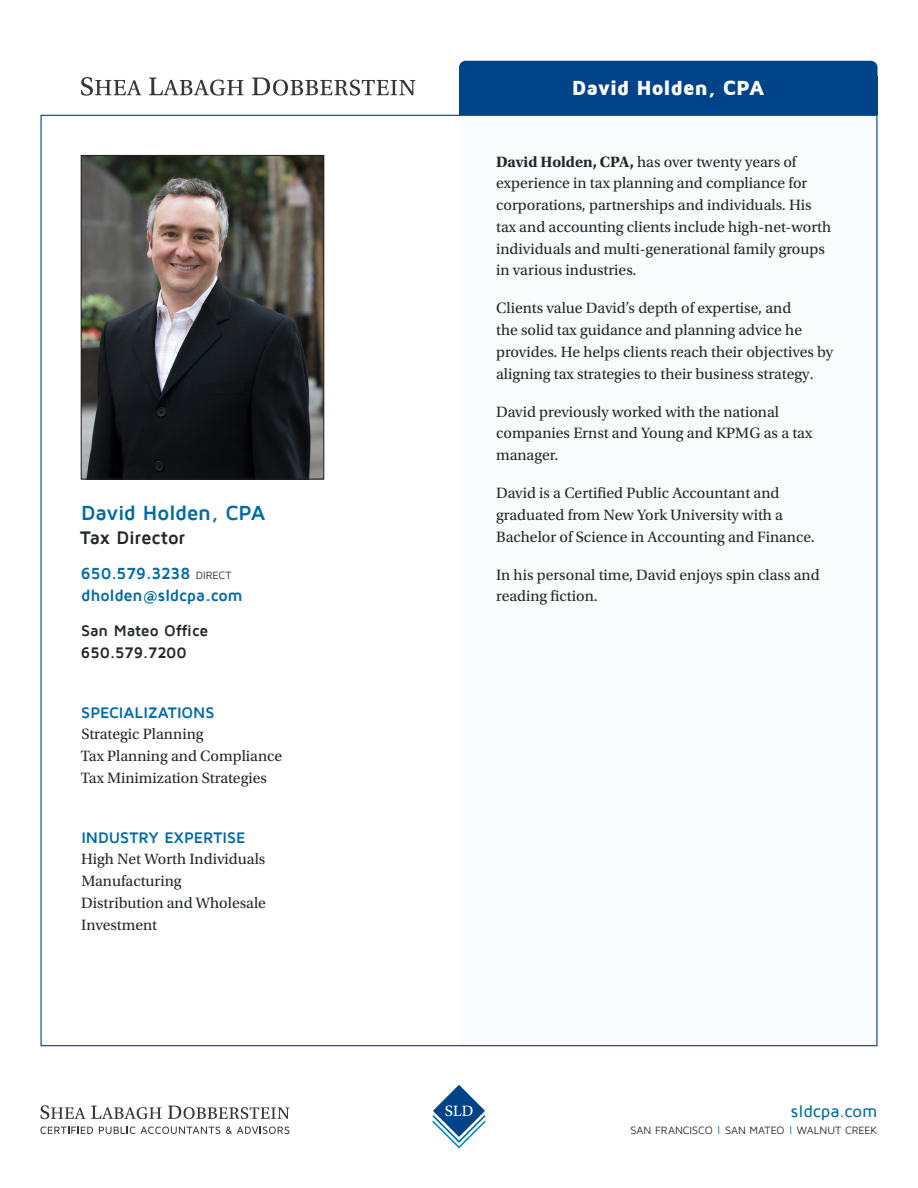
<style>
.page{position:relative;width:918px;height:1188px;background:#fff}
.page>*{position:absolute;margin:0;border:0;box-sizing:border-box;transform-origin:0 0}
.t1{font:900 21px "Maven Pro";letter-spacing:-.02em;color:#fff}
.contact_block_-_name{font:700 21px "Maven Pro";letter-spacing:-.02em;color:#006ba7}
.contact_block_-_titl{font:700 18.75px "Maven Pro";letter-spacing:-.01em;color:#242729}
.t2{font:500 16.95px "Maven Pro";color:#006ba7}
.contact_block_-_ph{font:700 16.5px/21.8px "Maven Pro";letter-spacing:-.015em;color:#006ba7}
.bio-body{font:15.75px/21.8px "Utopia Std";color:#242729}
.contact_block_-_labe{font:700 15.75px "Maven Pro";letter-spacing:-.005em;color:#006ba7}
.contact_block_-_main{font:700 15.75px/21.8px "Maven Pro";letter-spacing:-.01em;color:#242729}
.t3{font:10.8px "Maven Pro";letter-spacing:-.005em;color:#242729}
.s1{font-weight:400;font-size:10.8px;color:#242729}
.s2{font-weight:700}
.s3{color:#006ba7}
</style>
<div class="page">
<div style="left:459px;top:115px;width:419px;height:931px;background:#f9fbfd"></div>
<div style="left:459px;top:61px;width:419px;height:27px;background:#004389;border-radius:7px"></div>
<div style="left:459px;top:76px;width:419px;height:39px;background:#004389"></div>
<img style="left:83px;top:157px;width:239px;height:320px">
<div style="left:81px;top:155px;width:243px;height:324px;border:1px solid #231f20"></div>
<svg style="left:432px;top:1085px;width:54px;height:64px"></svg>
<svg style="left:40px;top:1105px;width:45px;height:14px"></svg>
<svg style="left:91px;top:1106px;width:70px;height:13px"></svg>
<svg style="left:168px;top:1106px;width:121px;height:13px"></svg>
<svg style="left:41px;top:1127px;width:52px;height:7px"></svg>
<svg style="left:99px;top:1127px;width:121px;height:7px"></svg>
<svg style="left:226px;top:1127px;width:63px;height:7px"></svg>
<svg style="left:81px;top:77px;width:60px;height:19px"></svg>
<svg style="left:149px;top:78px;width:94px;height:18px"></svg>
<svg style="left:252px;top:78px;width:163px;height:18px"></svg>
<p class="contact_block_-_name" style="left:81px;top:502px;width:186px">David Holden, CPA</p>
<p class="contact_block_-_titl" style="left:80px;top:528px;width:107px">Tax Director</p>
<p class="contact_block_-_ph" style="left:81px;top:563px;width:164px">650.579.3238 <span class="s1">DIRECT </span>dholden@sldcpa.com</p>
<p class="contact_block_-_main" style="left:81px;top:620px;width:129px">San Mateo Office<br>650.579.7200</p>
<p class="contact_block_-_labe" style="left:81px;top:704px;width:135px">SPECIALIZATIONS</p>
<p class="bio-body" style="left:81px;top:724px;width:124px">Strategic Planning</p>
<p class="bio-body" style="left:81px;top:746px;width:203px">Tax Planning and Compliance</p>
<p class="bio-body" style="left:81px;top:767px;width:187px">Tax Minimization Strategies</p>
<p class="contact_block_-_labe" style="left:81px;top:829px;width:165px">INDUSTRY EXPERTISE</p>
<p class="bio-body" style="left:81px;top:849px;width:186px">High Net Worth Individuals</p>
<p class="bio-body" style="left:81px;top:870px;width:102px">Manufacturing</p>
<p class="bio-body" style="left:81px;top:892px;width:186px">Distribution and Wholesale</p>
<p class="bio-body" style="left:81px;top:914px;width:77px">Investment</p>
<p class="t1" style="left:572px;top:77px;width:194px">David Holden, CPA</p>
<p class="bio-body" style="left:496px;top:151px;width:337px"><span class="s2">David Holden, CPA,</span> has over twenty years of experience in tax planning and compliance for corporations, partnerships and individuals. His tax and accounting clients include high-net-worth individuals and multi-generational family groups in various industries.</p>
<p class="bio-body" style="left:496px;top:298px;width:339px">Clients value David’s depth of expertise, and<br>the solid tax guidance and planning advice he provides. He helps clients reach their objectives by aligning tax strategies to their business strategy.</p>
<p class="bio-body" style="left:496px;top:401px;width:318px">David previously worked with the national companies Ernst and Young and KPMG as a tax manager.</p>
<p class="bio-body" style="left:496px;top:482px;width:320px">David is a Certified Public Accountant and graduated from New York University with a<br>Bachelor of Science in Accounting and Finance.</p>
<p class="bio-body" style="left:496px;top:564px;width:325px">In his personal time, David enjoys spin class and reading fiction.</p>
<p class="t2" style="left:791px;top:1102px;width:88px">sldcpa.com</p>
<p class="t3" style="left:631px;top:1125px;width:248px">SAN FRANCISCO <span class="s3">|</span> SAN MATEO <span class="s3">|</span> WALNUT CREEK</p>
</div>
